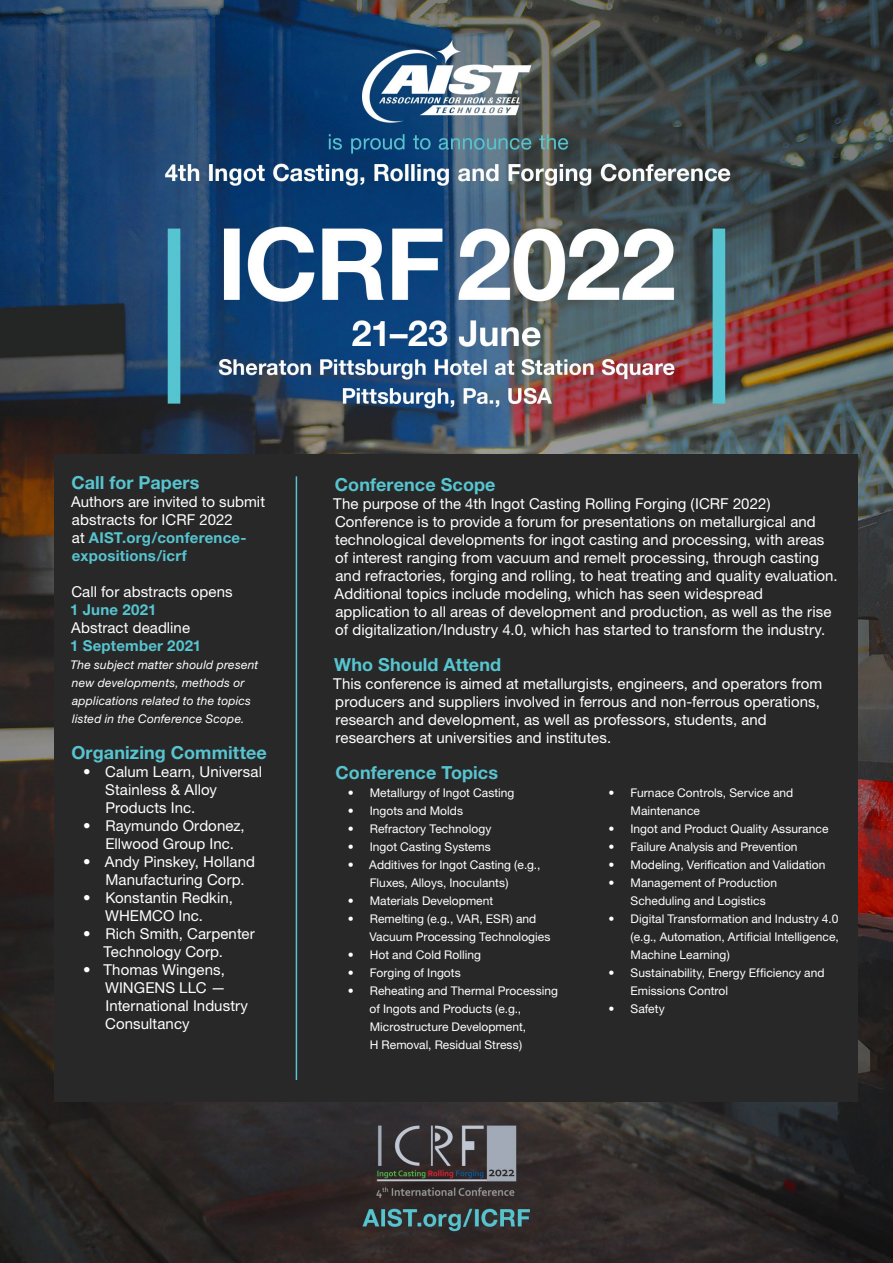
<style>
.page{position:relative;width:893px;height:1263px;background:#fff}
.page>*{position:absolute;margin:0;border:0;box-sizing:border-box;transform-origin:0 0}
.t1{font:700 18px "Helvetica Neue";letter-spacing:.005em;color:#56c5d0}
.t2{font:15px/18px "Helvetica Neue";letter-spacing:.005em;color:#fff}
.t3{font:700 15px "Helvetica Neue";letter-spacing:.015em;color:#56c5d0}
.t4{font:12px/18px "Helvetica Neue";letter-spacing:.005em;color:#fff}
.t5{font:italic 12px/18px "Helvetica Neue";letter-spacing:.015em;color:#fff}
.s1{font-weight:700;color:#56c5d0}
</style>
<div class="page">
<img style="left:0;top:0;width:893px;height:1263px">
<div style="left:54px;top:454px;width:804px;height:648px;background:#292829"></div>
<hr style="left:296px;top:476px;width:1px;height:604px;background:#56c5d0">
<p class="t1" style="left:71px;top:471px;width:130px">Call for Papers</p>
<p class="t2" style="left:71px;top:492px;width:195px">Authors are invited to submit abstracts for ICRF 2022<br>at <span class="s1">AIST.org/conference&shy;expositions/icrf</span></p>
<p class="t2" style="left:71px;top:582px;width:163px">Call for abstracts opens</p>
<p class="t3" style="left:70px;top:600px;width:88px">1 June 2021</p>
<p class="t2" style="left:71px;top:618px;width:120px">Abstract deadline</p>
<p class="t3" style="left:70px;top:636px;width:133px">1 September 2021</p>
<p class="t5" style="left:70px;top:655px;width:189px">The subject matter should present new developments, methods or applications related to the topics listed in the Conference Scope.</p>
<p class="t1" style="left:71px;top:741px;width:197px">Organizing Committee</p>
<p class="t2" style="left:105px;top:762px;width:158px;text-indent:-22px">• Calum Learn, Universal<br>Stainless &amp; Alloy<br>Products Inc.</p>
<p class="t2" style="left:105px;top:816px;width:141px;text-indent:-22px">• Raymundo Ordonez,<br>Ellwood Group Inc.</p>
<p class="t2" style="left:105px;top:852px;width:151px;text-indent:-22px">• Andy Pinskey, Holland<br>Manufacturing Corp.</p>
<p class="t2" style="left:83px;top:888px;width:151px;text-align:center">• Konstantin Redkin,<br>WHEMCO Inc.</p>
<p class="t2" style="left:103px;top:924px;width:153px;text-indent:-20px">• Rich Smith, Carpenter<br>Technology Corp.</p>
<p class="t2" style="left:105px;top:960px;width:145px;text-indent:-22px">• Thomas Wingens,<br>WINGENS LLC —<br>International Industry<br>Consultancy</p>
<p class="t1" style="left:335px;top:473px;width:162px">Conference Scope</p>
<p class="t2" style="left:333px;top:494px;width:506px">The purpose of the 4th Ingot Casting Rolling Forging (ICRF 2022)<br>Conference is to provide a forum for presentations on metallurgical and technological developments for ingot casting and processing, with areas of interest ranging from vacuum and remelt processing, through casting and refractories, forging and rolling, to heat treating and quality evaluation.<br>Additional topics include modeling, which has seen widespread application to all areas of development and production, as well as the rise of digitalization/Industry 4.0, which has started to transform the industry.</p>
<p class="t1" style="left:334px;top:653px;width:168px">Who Should Attend</p>
<p class="t2" style="left:333px;top:674px;width:491px">This conference is aimed at metallurgists, engineers, and operators from producers and suppliers involved in ferrous and non-ferrous operations, research and development, as well as professors, students, and researchers at universities and institutes.</p>
<p class="t1" style="left:336px;top:761px;width:164px">Conference Topics</p>
<p class="t4" style="left:348px;top:783px;width:168px">• Metallurgy of Ingot Casting</p>
<p class="t4" style="left:348px;top:801px;width:117px">• Ingots and Molds</p>
<p class="t4" style="left:348px;top:819px;width:145px">• Refractory Technology</p>
<p class="t4" style="left:348px;top:837px;width:145px">• Ingot Casting Systems</p>
<p class="t4" style="left:370px;top:855px;width:172px;text-indent:-22px">• Additives for Ingot Casting (e.g.,<br>Fluxes, Alloys, Inoculants)</p>
<p class="t4" style="left:348px;top:891px;width:147px">• Materials Development</p>
<p class="t4" style="left:369px;top:909px;width:183px;text-indent:-22px">• Remelting (e.g., VAR, ESR) and<br>Vacuum Processing Technologies</p>
<p class="t4" style="left:348px;top:945px;width:135px">• Hot and Cold Rolling</p>
<p class="t4" style="left:348px;top:963px;width:114px">• Forging of Ingots</p>
<p class="t4" style="left:370px;top:981px;width:190px;text-indent:-22px">• Reheating and Thermal Processing of Ingots and Products (e.g.,<br>Microstructure Development,<br>H Removal, Residual Stress)</p>
<p class="t4" style="left:630px;top:783px;width:164px;text-indent:-22px">• Furnace Controls, Service and<br>Maintenance</p>
<p class="t4" style="left:609px;top:819px;width:221px">• Ingot and Product Quality Assurance</p>
<p class="t4" style="left:609px;top:837px;width:191px">• Failure Analysis and Prevention</p>
<p class="t4" style="left:609px;top:855px;width:218px">• Modeling, Verification and Validation</p>
<p class="t4" style="left:630px;top:873px;width:148px;text-indent:-22px">• Management of Production<br>Scheduling and Logistics</p>
<p class="t4" style="left:630px;top:909px;width:210px;text-align:justify;text-indent:-22px">• Digital Transformation and Industry 4.0 (e.g., Automation, Artificial Intelligence, Machine Learning)</p>
<p class="t4" style="left:630px;top:963px;width:196px;text-indent:-22px">• Sustainability, Energy Efficiency and<br>Emissions Control</p>
<p class="t4" style="left:609px;top:999px;width:58px">• Safety</p>
</div>
